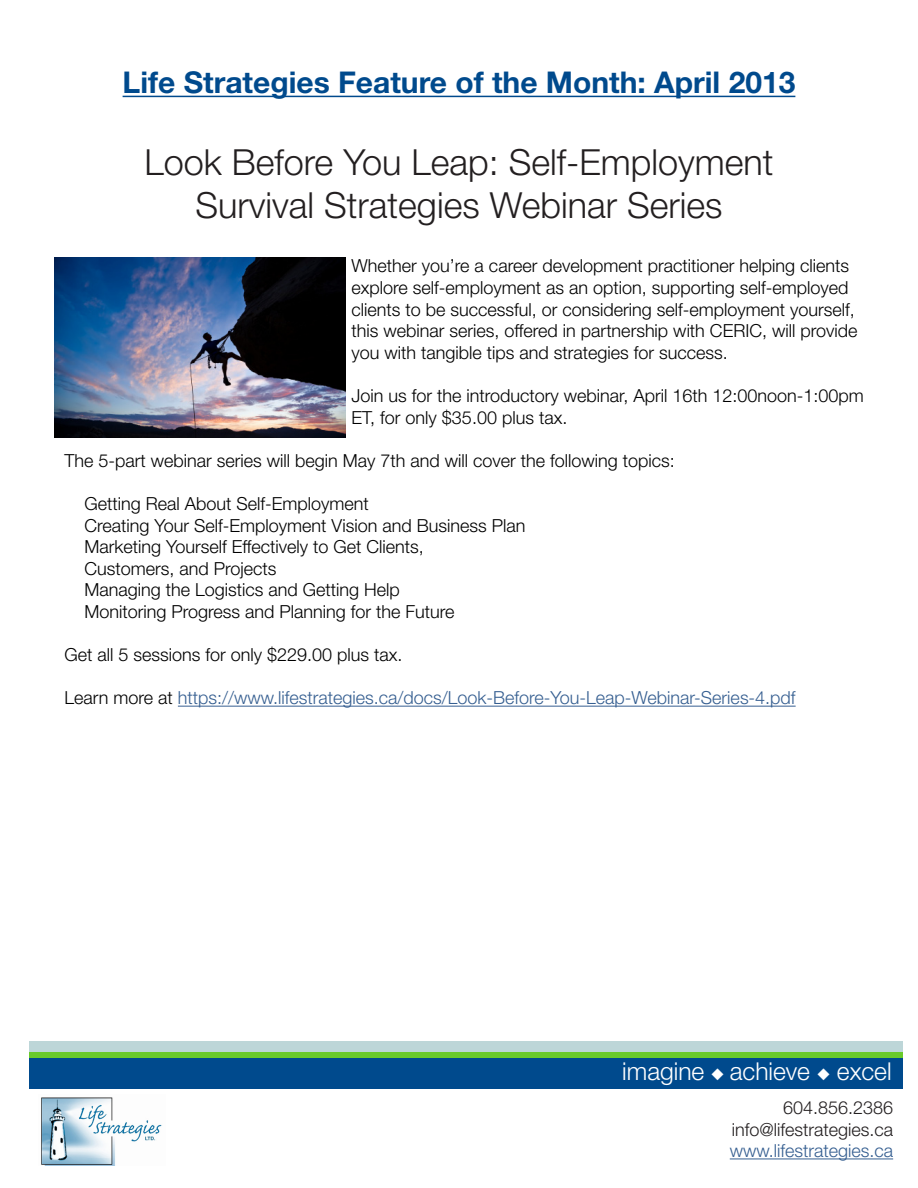
<style>
.page{position:relative;width:918px;height:1188px;background:#fff}
.page>*{position:absolute;margin:0;border:0;box-sizing:border-box;transform-origin:0 0}
.t1{font:300 36px/43.2px "Helvetica Neue LT Std";color:#231f20;text-align:center}
.t2{font:700 30px "Helvetica Neue LT Std";color:#004a8d}
.t3{font:300 24.6px "Helvetica Neue LT Std";color:#fff}
.t4{font:300 18px/21.6px "Helvetica Neue LT Std";color:#000}
.t5{font:300 18px "Helvetica Neue LT Std";color:#365f91}
.t6{font:300 18px "Helvetica Neue LT Std";color:#231f20}
.s1{color:#000}
</style>
<div class="page">
<hr style="left:178px;top:706px;width:618px;height:1px;background:#365f91">
<hr style="left:123px;top:96px;width:672px;height:1px;background:#004a8d">
<img style="left:54px;top:257px;width:292px;height:180px">
<div style="left:29px;top:1042px;width:874px;height:10px;background:#bdd6d8"></div>
<div style="left:29px;top:1058px;width:874px;height:31px;background:#004a8d"></div>
<div style="left:29px;top:1052px;width:874px;height:6px;background:#69ca2b"></div>
<img style="left:41px;top:1097px;width:121px;height:69px">
<hr style="left:730px;top:1158px;width:163px;height:1px;background:#365f91">
<p class="t2" style="left:123px;top:64px;width:674px">Life Strategies Feature of the Month: April 2013</p>
<p class="t1" style="left:145px;top:140px;width:630px">Look Before You Leap: Self-Employment<br>Survival Strategies Webinar Series</p>
<p class="t4" style="left:352px;top:255px;width:507px">Whether you’re a career development practitioner helping clients explore self-employment as an option, supporting self-employed clients to be successful, or considering self-employment yourself, this webinar series, offered in partnership with CERIC, will provide you with tangible tips and strategies for success.</p>
<p class="t4" style="left:352px;top:384px;width:514px">Join us for the introductory webinar, April 16th 12:00noon-1:00pm<br>ET, for only $35.00 plus tax.</p>
<p class="t4" style="left:64px;top:449px;width:612px">The 5-part webinar series will begin May 7th and will cover the following topics:</p>
<p class="t4" style="left:85px;top:492px;width:286px">Getting Real About Self-Employment</p>
<p class="t4" style="left:85px;top:514px;width:442px">Creating Your Self-Employment Vision and Business Plan</p>
<p class="t4" style="left:85px;top:536px;width:341px">Marketing Yourself Effectively to Get Clients,</p>
<p class="t4" style="left:85px;top:557px;width:194px">Customers, and Projects</p>
<p class="t4" style="left:85px;top:579px;width:317px">Managing the Logistics and Getting Help</p>
<p class="t4" style="left:85px;top:600px;width:372px">Monitoring Progress and Planning for the Future</p>
<p class="t4" style="left:64px;top:644px;width:340px">Get all 5 sessions for only $229.00 plus tax.</p>
<p class="t5" style="left:64px;top:687px;width:733px"><span class="s1">Learn more at</span> https://www.lifestrategies.ca/docs/Look-Before-You-Leap-Webinar-Series-4.pdf</p>
<p class="t3" style="left:622px;top:1057px;width:271px">imagine ◆ achieve ◆ excel</p>
<p class="t6" style="left:783px;top:1097px;width:112px">604.856.2386</p>
<p class="t6" style="left:732px;top:1118px;width:163px">info@lifestrategies.ca</p>
<p class="t5" style="left:730px;top:1140px;width:165px">www.lifestrategies.ca</p>
</div>
